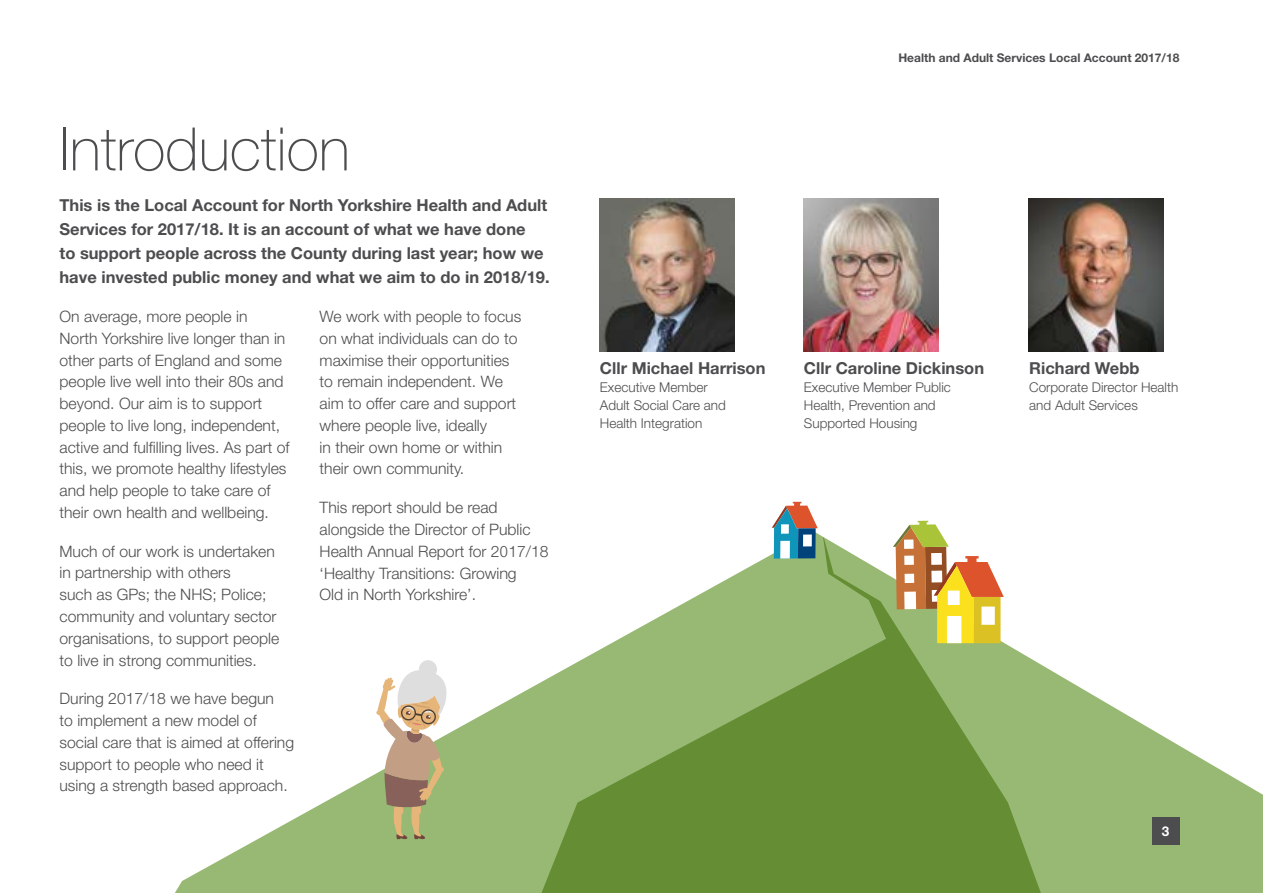
<style>
.page{position:relative;width:1263px;height:893px;background:#fff}
.page>*{position:absolute;margin:0;border:0;box-sizing:border-box;transform-origin:0 0}
.t1{font:100 60px "Helvetica Neue LT Std";color:#4d4d4f}
.t2{font:700 16.5px/24px "Helvetica Neue LT Std";color:#4d4d4f}
.t3{font:300 15.75px/21.8px "Helvetica Neue LT Std";color:#4d4d4f}
.t4{font:300 13.5px/18px "Helvetica Neue LT Std";color:#4d4d4f}
.t5{font:700 13.5px "Helvetica Neue LT Std";color:#fff}
.t6{font:700 12px "Helvetica Neue LT Std";color:#4d4d4f}
</style>
<div class="page">
<img style="left:600px;top:199px;width:135px;height:153px">
<img style="left:804px;top:199px;width:134px;height:153px">
<img style="left:1029px;top:199px;width:135px;height:153px">
<svg style="left:175px;top:534px;width:1088px;height:359px"></svg>
<svg style="left:505px;top:537px;width:580px;height:356px"></svg>
<svg style="left:893px;top:521px;width:111px;height:122px"></svg>
<svg style="left:772px;top:502px;width:46px;height:57px"></svg>
<svg style="left:376px;top:659px;width:72px;height:181px"></svg>
<div style="left:1152px;top:817px;width:27px;height:28px;background:#4d4d4f"></div>
<h1 class="t1" style="left:60px;top:115px;width:292px">Introduction</h1>
<p class="t2" style="left:60px;top:193px;width:492px">This is the Local Account for North Yorkshire Health and Adult Services for 2017/18. It is an account of what we have done<br>to support people across the County during last year; how we have invested public money and what we aim to do in 2018/19.</p>
<p class="t3" style="left:60px;top:305px;width:232px">On average, more people in<br>North Yorkshire live longer than in other parts of England and some people live well into their 80s and beyond. Our aim is to support people to live long, independent, active and fulfilling lives. As part of this, we promote healthy lifestyles and help people to take care of their own health and wellbeing.</p>
<p class="t3" style="left:60px;top:540px;width:221px">Much of our work is undertaken in partnership with others<br>such as GPs; the NHS; Police; community and voluntary sector organisations, to support people to live in strong communities.</p>
<p class="t3" style="left:60px;top:687px;width:236px">During 2017/18 we have begun<br>to implement a new model of social care that is aimed at offering support to people who need it using a strength based approach.</p>
<p class="t3" style="left:320px;top:305px;width:203px">We work with people to focus on what individuals can do to maximise their opportunities to remain independent. We aim to offer care and support where people live, ideally<br>in their own home or within their own community.</p>
<p class="t3" style="left:320px;top:496px;width:231px">This report should be read alongside the Director of Public<br>Health Annual Report for 2017/18 ‘Healthy Transitions: Growing<br>Old in North Yorkshire’.</p>
<p class="t6" style="left:898px;top:50px;width:282px">Health and Adult Services Local Account 2017/18</p>
<p class="t2" style="left:600px;top:356px;width:167px">Cllr Michael Harrison</p>
<p class="t4" style="left:600px;top:378px;width:127px">Executive Member<br>Adult Social Care and<br>Health Integration</p>
<p class="t2" style="left:804px;top:356px;width:182px">Cllr Caroline Dickinson</p>
<p class="t4" style="left:804px;top:378px;width:149px">Executive Member Public<br>Health, Prevention and<br>Supported Housing</p>
<p class="t2" style="left:1029px;top:356px;width:112px">Richard Webb</p>
<p class="t4" style="left:1029px;top:378px;width:151px">Corporate Director Health and Adult Services</p>
<p class="t5" style="left:1162px;top:822px;width:9px">3</p>
</div>
